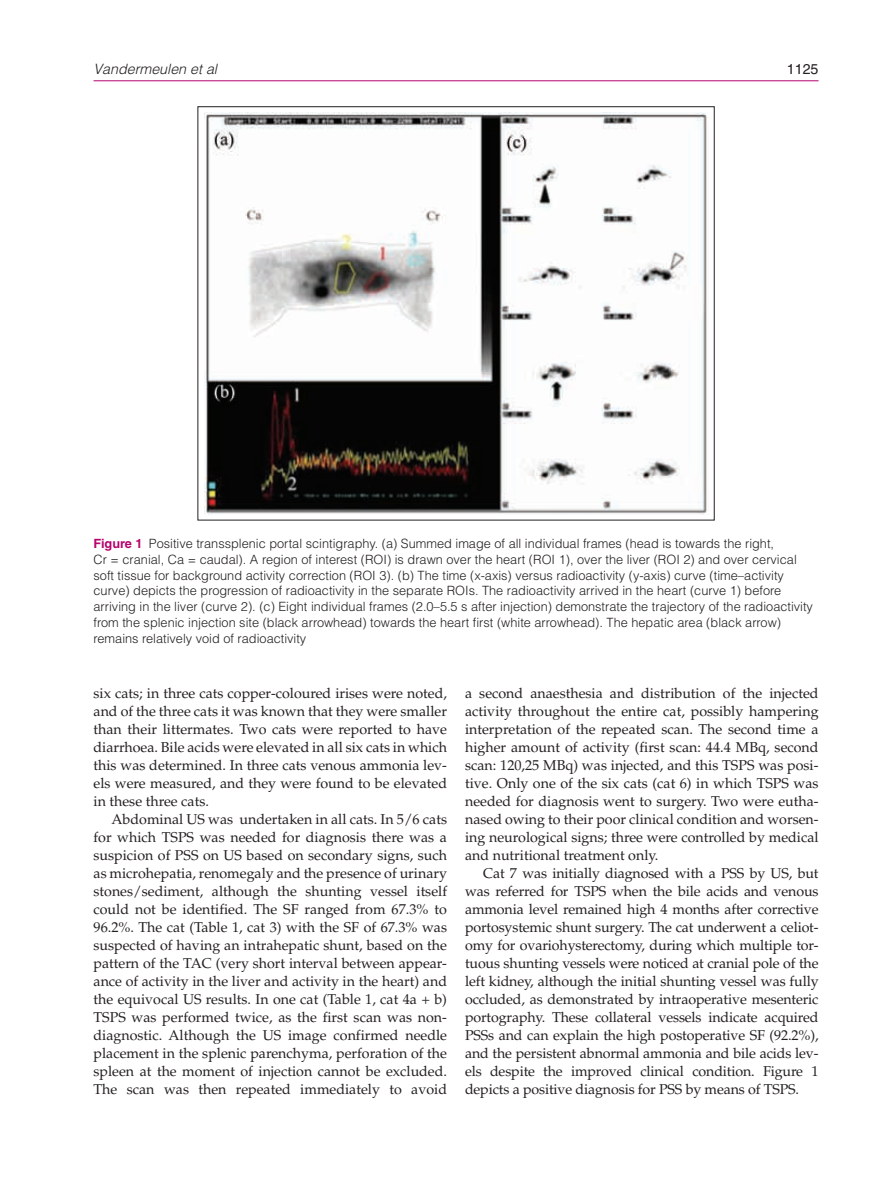
<style>
.page{position:relative;width:893px;height:1191px;background:#fff}
.page>*{position:absolute;margin:0;border:0;box-sizing:border-box;transform-origin:0 0}
.t1{font:14.25px/18px "Palatino LT Std";color:#231f20;text-align:justify}
.t2{font:italic 300 14.25px "Helvetica LT Std";color:#231f20}
.t3{font:14.25px "Helvetica LT Std";color:#231f20}
.t4{font:300 12.75px/15.8px "Helvetica LT Std";color:#231f20}
.s1{font-weight:700;color:#b6036c}
</style>
<div class="page">
<hr style="left:94px;top:80px;width:725px;height:1px;background:#b6036c">
<img style="left:204px;top:113px;width:503px;height:401px">
<p class="t2" style="left:94px;top:60px;width:125px">Vandermeulen et al</p>
<p class="t3" style="left:787px;top:61px;width:33px">1125</p>
<p class="t4" style="left:94px;top:536px;width:721px"><span class="s1">Figure 1</span> Positive transsplenic portal scintigraphy. (a) Summed image of all individual frames (head is towards the right,<br>Cr = cranial, Ca = caudal). A region of interest (ROI) is drawn over the heart (ROI 1), over the liver (ROI 2) and over cervical soft tissue for background activity correction (ROI 3). (b) The time (x-axis) versus radioactivity (y-axis) curve (time–activity curve) depicts the progression of radioactivity in the separate ROIs. The radioactivity arrived in the heart (curve 1) before arriving in the liver (curve 2). (c) Eight individual frames (2.0–5.5 s after injection) demonstrate the trajectory of the radioactivity from the splenic injection site (black arrowhead) towards the heart first (white arrowhead). The hepatic area (black arrow) remains relatively void of radioactivity</p>
<p class="t1" style="left:94px;top:684px;width:355px">six cats; in three cats copper-coloured irises were noted, and of the three cats it was known that they were smaller than their littermates. Two cats were reported to have diarrhoea. Bile acids were elevated in all six cats in which this was determined. In three cats venous ammonia lev&shy;els were measured, and they were found to be elevated in these three cats.</p>
<p class="t1" style="left:94px;top:810px;width:355px;text-indent:18px">Abdominal US was undertaken in all cats. In 5/6 cats for which TSPS was needed for diagnosis there was a suspicion of PSS on US based on secondary signs, such as microhepatia, renomegaly and the presence of urinary stones/sediment, although the shunting vessel itself could not be identified. The SF ranged from 67.3% to 96.2%. The cat (Table 1, cat 3) with the SF of 67.3% was suspected of having an intrahepatic shunt, based on the pattern of the TAC (very short interval between appear&shy;ance of activity in the liver and activity in the heart) and the equivocal US results. In one cat (Table 1, cat 4a + b)<br>TSPS was performed twice, as the first scan was non&shy;diagnostic. Although the US image confirmed needle placement in the splenic parenchyma, perforation of the spleen at the moment of injection cannot be excluded.<br>The scan was then repeated immediately to avoid</p>
<p class="t1" style="left:465px;top:684px;width:355px">a second anaesthesia and distribution of the injected activity throughout the entire cat, possibly hampering interpretation of the repeated scan. The second time a higher amount of activity (first scan: 44.4 MBq, second scan: 120,25 MBq) was injected, and this TSPS was posi&shy;tive. Only one of the six cats (cat 6) in which TSPS was needed for diagnosis went to surgery. Two were eutha&shy;nased owing to their poor clinical condition and worsen&shy;ing neurological signs; three were controlled by medical and nutritional treatment only.</p>
<p class="t1" style="left:465px;top:864px;width:355px;text-indent:18px">Cat 7 was initially diagnosed with a PSS by US, but was referred for TSPS when the bile acids and venous ammonia level remained high 4 months after corrective portosystemic shunt surgery. The cat underwent a celiot&shy;omy for ovariohysterectomy, during which multiple tor&shy;tuous shunting vessels were noticed at cranial pole of the left kidney, although the initial shunting vessel was fully occluded, as demonstrated by intraoperative mesenteric portography. These collateral vessels indicate acquired PSSs and can explain the high postoperative SF (92.2%), and the persistent abnormal ammonia and bile acids lev&shy;els despite the improved clinical condition. Figure 1 depicts a positive diagnosis for PSS by means of TSPS.</p>
</div>
